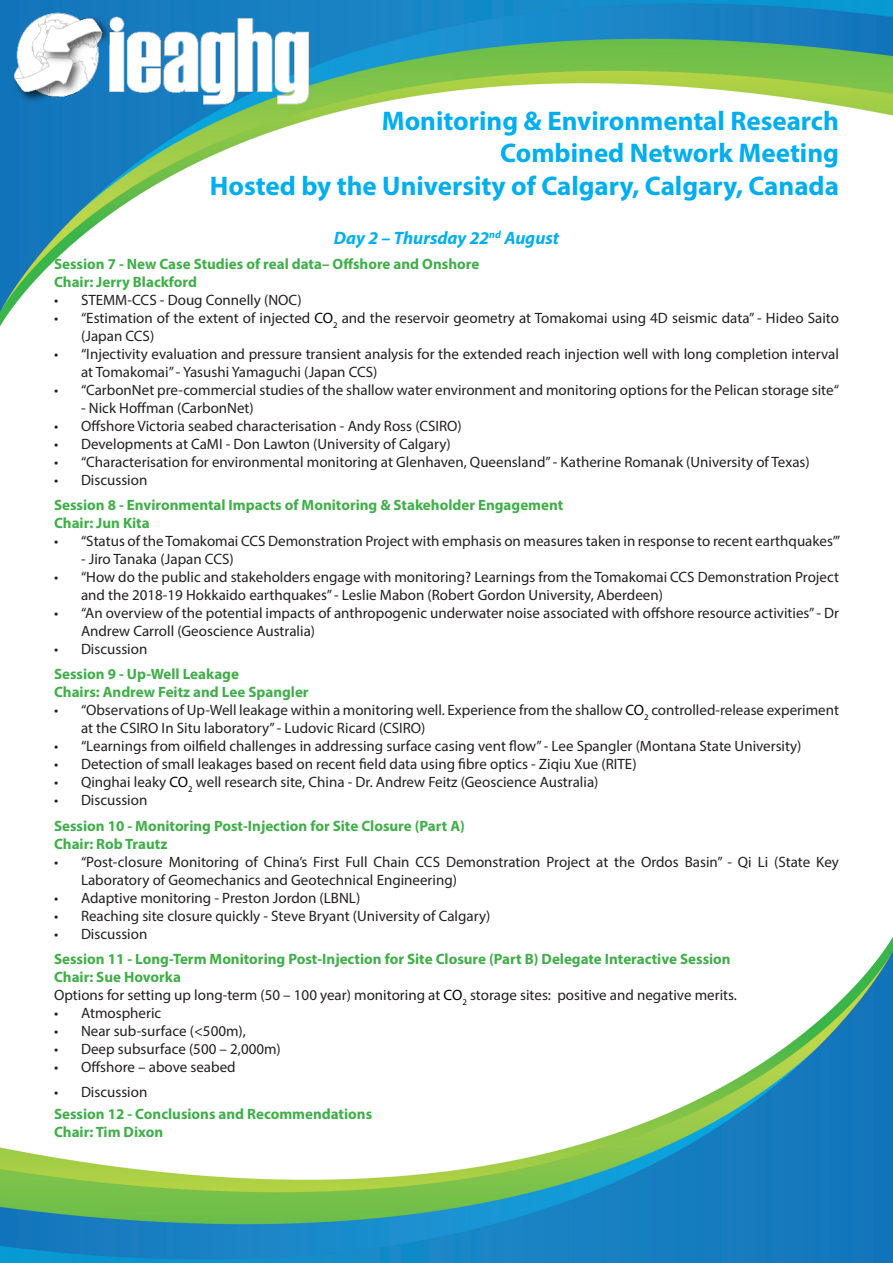
<style>
.page{position:relative;width:893px;height:1263px;background:#fff}
.page>*{position:absolute;margin:0;border:0;box-sizing:border-box;transform-origin:0 0}
.t1{font:700 27px "Myriad Pro";color:#00aeef}
.t2{font:italic 700 18px "Myriad Pro";color:#00aeef}
.t3{font:15px/18px "Myriad Pro";color:#231f20}
.t4{font:700 15px "Myriad Pro";color:#40ae49}
.s1{color:#000}
</style>
<div class="page">
<img style="left:0;top:936px;width:893px;height:327px">
<img style="left:0;top:0;width:893px;height:327px">
<img style="left:9px;top:13px;width:299px;height:93px">
<p class="t1" style="left:382px;top:103px;width:459px">Monitoring &amp; Environmental Research</p>
<p class="t1" style="left:500px;top:135px;width:340px">Combined Network Meeting</p>
<p class="t1" style="left:210px;top:168px;width:630px">Hosted by the University of Calgary, Calgary, Canada</p>
<p class="t2" style="left:334px;top:226px;width:227px">Day 2 – Thursday 22<sup>nd</sup> August</p>
<p class="t4" style="left:54px;top:254px;width:427px">Session 7 - New Case Studies of real data– Offshore and Onshore</p>
<p class="t4" style="left:54px;top:272px;width:145px">Chair: Jerry Blackford</p>
<p class="t3" style="left:54px;top:291px;width:249px">• STEMM-CCS - Doug Connelly (NOC)</p>
<p class="t3" style="left:81px;top:309px;width:759px;text-indent:-27px">• “Estimation of the extent of injected <span class="s1">CO</span><sub>2</sub> and the reservoir geometry at Tomakomai using 4D seismic data” - Hideo Saito (Japan CCS)</p>
<p class="t3" style="left:81px;top:345px;width:759px;text-indent:-27px">• “Injectivity evaluation and pressure transient analysis for the extended reach injection well with long completion interval at Tomakomai” - Yasushi Yamaguchi (Japan CCS)</p>
<p class="t3" style="left:54px;top:381px;width:786px">• “CarbonNet pre-commercial studies of the shallow water environment and monitoring options for the Pelican storage site“</p>
<p class="t3" style="left:81px;top:399px;width:174px">- Nick Hoffman (CarbonNet)</p>
<p class="t3" style="left:54px;top:417px;width:409px">• Offshore Victoria seabed characterisation - Andy Ross (CSIRO)</p>
<p class="t3" style="left:54px;top:435px;width:398px">• Developments at CaMI - Don Lawton (University of Calgary)</p>
<p class="t3" style="left:54px;top:453px;width:757px">• “Characterisation for environmental monitoring at Glenhaven, Queensland” - Katherine Romanak (University of Texas)</p>
<p class="t3" style="left:54px;top:471px;width:95px">• Discussion</p>
<p class="t4" style="left:54px;top:495px;width:511px">Session 8 - Environmental Impacts of Monitoring &amp; Stakeholder Engagement</p>
<p class="t4" style="left:54px;top:513px;width:97px">Chair: Jun Kita</p>
<p class="t3" style="left:54px;top:532px;width:788px">• “Status of the Tomakomai CCS Demonstration Project with emphasis on measures taken in response to recent earthquakes”’</p>
<p class="t3" style="left:81px;top:550px;width:154px">- Jiro Tanaka (Japan CCS)</p>
<p class="t3" style="left:81px;top:568px;width:759px;text-indent:-27px">• “How do the public and stakeholders engage with monitoring? Learnings from the Tomakomai CCS Demonstration Project and the 2018-19 Hokkaido earthquakes” - Leslie Mabon (Robert Gordon University, Aberdeen)</p>
<p class="t3" style="left:81px;top:604px;width:759px;text-indent:-27px">• “An overview of the potential impacts of anthropogenic underwater noise associated with offshore resource activities” - Dr<br>Andrew Carroll (Geoscience Australia)</p>
<p class="t3" style="left:54px;top:640px;width:95px">• Discussion</p>
<p class="t4" style="left:54px;top:664px;width:186px">Session 9 - Up-Well Leakage</p>
<p class="t4" style="left:54px;top:682px;width:256px">Chairs: Andrew Feitz and Lee Spangler</p>
<p class="t3" style="left:81px;top:701px;width:759px;text-indent:-27px">• “Observations of Up-Well leakage within a monitoring well. Experience from the shallow <span class="s1">CO</span><sub>2</sub> controlled-release experiment at the CSIRO In Situ laboratory” - Ludovic Ricard (CSIRO)</p>
<p class="t3" style="left:54px;top:737px;width:749px">• “Learnings from oilfield challenges in addressing surface casing vent flow” - Lee Spangler (Montana State University)</p>
<p class="t3" style="left:54px;top:755px;width:584px">• Detection of small leakages based on recent field data using fibre optics - Ziqiu Xue (RITE)</p>
<p class="t3" style="left:54px;top:773px;width:546px">• Qinghai leaky <span class="s1">CO</span><sub>2</sub> well research site, China - Dr. Andrew Feitz (Geoscience Australia)</p>
<p class="t3" style="left:54px;top:791px;width:95px">• Discussion</p>
<p class="t4" style="left:54px;top:816px;width:412px">Session 10 - Monitoring Post-Injection for Site Closure (Part A)</p>
<p class="t4" style="left:54px;top:834px;width:115px">Chair: Rob Trautz</p>
<p class="t3" style="left:81px;top:852px;width:759px;text-indent:-27px">• “Post-closure Monitoring of China’s First Full Chain CCS Demonstration Project at the Ordos Basin” - Qi Li (State Key<br>Laboratory of Geomechanics and Geotechnical Engineering)</p>
<p class="t3" style="left:54px;top:888px;width:308px">• Adaptive monitoring - Preston Jordon (LBNL)</p>
<p class="t3" style="left:54px;top:906px;width:438px">• Reaching site closure quickly - Steve Bryant (University of Calgary)</p>
<p class="t3" style="left:54px;top:924px;width:95px">• Discussion</p>
<p class="t4" style="left:54px;top:949px;width:678px">Session 11 - Long-Term Monitoring Post-Injection for Site Closure (Part B) Delegate Interactive Session</p>
<p class="t4" style="left:54px;top:967px;width:129px">Chair: Sue Hovorka</p>
<p class="t3" style="left:54px;top:985px;width:685px">Options for setting up long-term (50 – 100 year) monitoring at <span class="s1">CO</span><sub>2</sub> storage sites: positive and negative merits.</p>
<p class="t3" style="left:54px;top:1003px;width:109px">• Atmospheric</p>
<p class="t3" style="left:54px;top:1021px;width:193px">• Near sub-surface (&lt;500m),</p>
<p class="t3" style="left:54px;top:1039px;width:228px">• Deep subsurface (500 – 2,000m)</p>
<p class="t3" style="left:54px;top:1057px;width:183px">• Offshore – above seabed</p>
<p class="t3" style="left:54px;top:1083px;width:95px">• Discussion</p>
<p class="t4" style="left:54px;top:1104px;width:320px">Session 12 - Conclusions and Recommendations</p>
<p class="t4" style="left:54px;top:1122px;width:111px">Chair: Tim Dixon</p>
</div>
